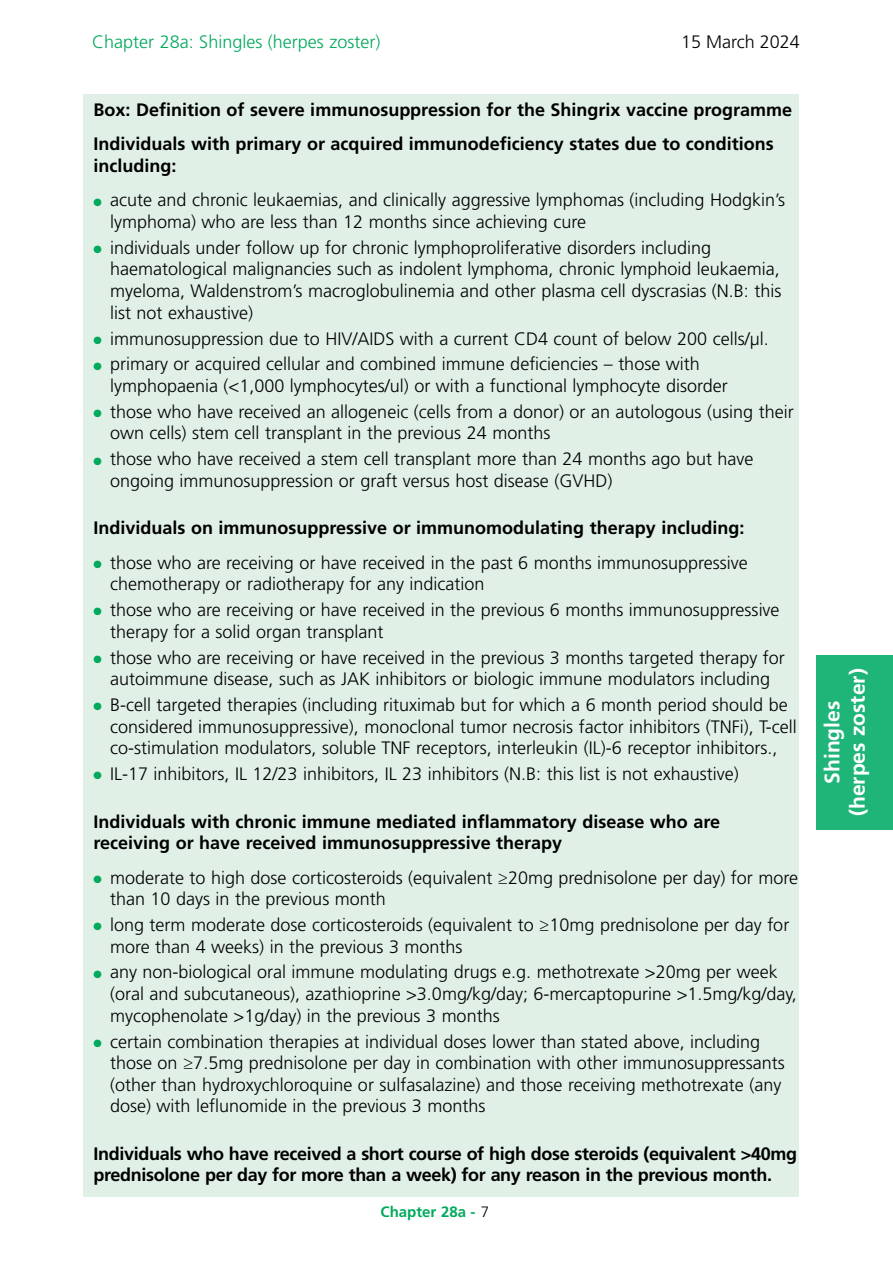
<style>
.page{position:relative;width:893px;height:1263px;background:#fff}
.page>*{position:absolute;margin:0;border:0;box-sizing:border-box;transform-origin:0 0}
.t1{font:700 21px/25.2px "Frutiger";color:#fff;text-align:center}
.GBa_-_Bullets{font:300 18px/21.6px "Frutiger";color:#000}
.GBa_-_Body_text{font:700 18px/21.6px "Frutiger";color:#000}
.GBa_-_Body_text-2{font:700 18px/21.6px "Frutiger";letter-spacing:-.02em;color:#000}
.t2{font:300 18px "Frutiger";color:#00a95c}
.t3{font:700 15px "Frutiger";color:#00a95c}
.s1{color:#00a95c}
.s2{font-family:"Helvetica Neue LT Std"}
.s3{font-weight:300;color:#000}
</style>
<div class="page">
<div style="left:816px;top:655px;width:77px;height:174px;background:#1fb579"></div>
<div style="left:84px;top:94px;width:715px;height:1102px;background:#e0f0e6"></div>
<p class="t2" style="left:92px;top:32px;width:290px">Chapter 28a: Shingles (herpes zoster)</p>
<p class="GBa_-_Bullets" style="left:681px;top:31px;width:120px">15 March 2024</p>
<p class="GBa_-_Body_text" style="left:94px;top:99px;width:700px">Box: Definition of severe immunosuppression for the Shingrix vaccine programme</p>
<p class="GBa_-_Body_text" style="left:94px;top:133px;width:682px">Individuals with primary or acquired immunodeficiency states due to conditions including:</p>
<p class="GBa_-_Bullets" style="left:110px;top:189px;width:676px;text-indent:-17px"><span class="s1">●</span> acute and chronic leukaemias, and clinically aggressive lymphomas (including Hodgkin’s lymphoma) who are less than 12 months since achieving cure</p>
<p class="GBa_-_Bullets" style="left:110px;top:237px;width:673px;text-indent:-17px"><span class="s1">●</span> individuals under follow up for chronic lymphoproliferative disorders including haematological malignancies such as indolent lymphoma, chronic lymphoid leukaemia, myeloma, Waldenstrom’s macroglobulinemia and other plasma cell dyscrasias (N.B: this list not exhaustive)</p>
<p class="GBa_-_Bullets" style="left:94px;top:327px;width:677px"><span class="s1">●</span> immunosuppression due to HIV/AIDS with a current CD4 count of below 200 cells/μl.</p>
<p class="GBa_-_Bullets" style="left:110px;top:353px;width:619px;text-indent:-17px"><span class="s1">●</span> primary or acquired cellular and combined immune deficiencies – those with lymphopaenia (&lt;1,000 lymphocytes/ul) or with a functional lymphocyte disorder</p>
<p class="GBa_-_Bullets" style="left:110px;top:401px;width:685px;text-indent:-17px"><span class="s1">●</span> those who have received an allogeneic (cells from a donor) or an autologous (using their own cells) stem cell transplant in the previous 24 months</p>
<p class="GBa_-_Bullets" style="left:110px;top:448px;width:645px;text-indent:-17px"><span class="s1">●</span> those who have received a stem cell transplant more than 24 months ago but have ongoing immunosuppression or graft versus host disease (GVHD)</p>
<p class="GBa_-_Body_text" style="left:94px;top:517px;width:652px">Individuals on immunosuppressive or immunomodulating therapy including:</p>
<p class="GBa_-_Bullets" style="left:110px;top:552px;width:639px;text-indent:-17px"><span class="s1">●</span> those who are receiving or have received in the past 6 months immunosuppressive chemotherapy or radiotherapy for any indication</p>
<p class="GBa_-_Bullets" style="left:110px;top:599px;width:671px;text-indent:-17px"><span class="s1">●</span> those who are receiving or have received in the previous 6 months immunosuppressive therapy for a solid organ transplant</p>
<p class="GBa_-_Bullets" style="left:94px;top:646px;width:693px;text-align:center"><span class="s1">●</span> those who are receiving or have received in the previous 3 months targeted therapy for autoimmune disease, such as JAK inhibitors or biologic immune modulators including</p>
<p class="GBa_-_Bullets" style="left:110px;top:694px;width:688px;text-indent:-17px"><span class="s1">●</span> B-cell targeted therapies (including rituximab but for which a 6 month period should be considered immunosuppressive), monoclonal tumor necrosis factor inhibitors (TNFi), T-cell co-stimulation modulators, soluble TNF receptors, interleukin (IL)-6 receptor inhibitors.,</p>
<p class="GBa_-_Bullets" style="left:94px;top:763px;width:647px"><span class="s1">●</span> IL-17 inhibitors, IL 12/23 inhibitors, IL 23 inhibitors (N.B: this list is not exhaustive)</p>
<p class="GBa_-_Body_text" style="left:94px;top:810px;width:628px">Individuals with chronic immune mediated inflammatory disease who are receiving or have received immunosuppressive therapy</p>
<p class="GBa_-_Bullets" style="left:110px;top:866px;width:689px;text-indent:-17px"><span class="s1">●</span> moderate to high dose corticosteroids (equivalent <span class="s2">≥</span>20mg prednisolone per day) for more than 10 days in the previous month</p>
<p class="GBa_-_Bullets" style="left:110px;top:914px;width:681px;text-indent:-17px"><span class="s1">●</span> long term moderate dose corticosteroids (equivalent to <span class="s2">≥</span>10mg prednisolone per day for more than 4 weeks) in the previous 3 months</p>
<p class="GBa_-_Bullets" style="left:110px;top:961px;width:688px;text-indent:-17px"><span class="s1">●</span> any non-biological oral immune modulating drugs e.g. methotrexate &gt;20mg per week (oral and subcutaneous), azathioprine &gt;3.0mg/kg/day; 6-mercaptopurine &gt;1.5mg/kg/day, mycophenolate &gt;1g/day) in the previous 3 months</p>
<p class="GBa_-_Bullets" style="left:110px;top:1030px;width:676px;text-indent:-17px"><span class="s1">●</span> certain combination therapies at individual doses lower than stated above, including those on <span class="s2">≥</span>7.5mg prednisolone per day in combination with other immunosuppressants (other than hydroxychloroquine or sulfasalazine) and those receiving methotrexate (any dose) with leflunomide in the previous 3 months</p>
<p class="GBa_-_Body_text-2" style="left:94px;top:1142px;width:705px">Individuals who have received a short course of high dose steroids (equivalent &gt;40mg prednisolone per day for more than a week) for any reason in the previous month.</p>
<p class="t3" style="left:381px;top:1203px;width:110px">Chapter 28a - <span class="s3">7</span></p>
<p class="t1" style="left:819px;top:816px;width:149px;rotate:-90deg">Shingles (herpes zoster)</p>
</div>
